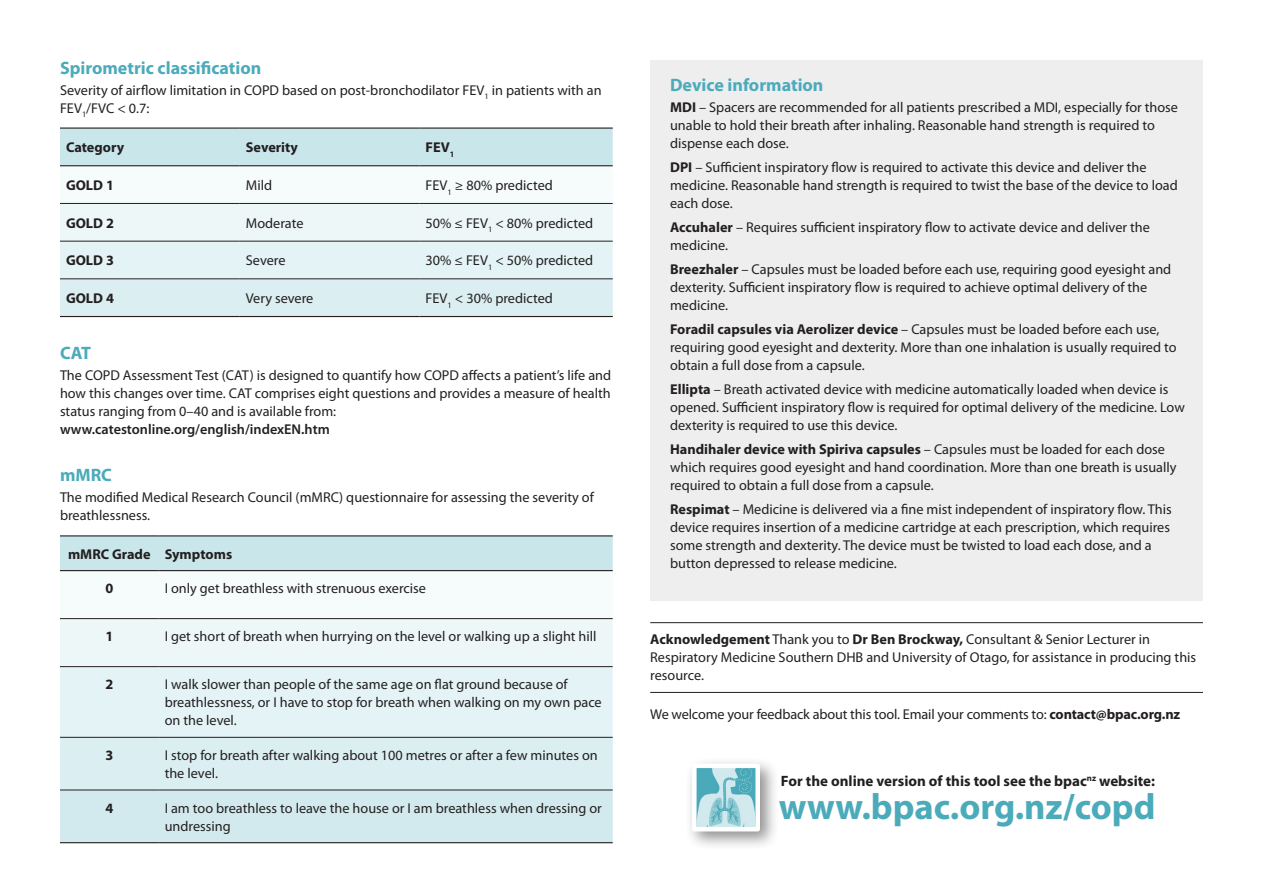
<style>
.page{position:relative;width:1263px;height:893px;background:#fff}
.page>*{position:absolute;margin:0;border:0;box-sizing:border-box;transform-origin:0 0}
.Body-First_Line_Inde{font:700 36.6px "Myriad Pro";color:#4babbb}
.Drug_Class{font:700 18px "Myriad Pro";color:#4babbb}
.Body-First_Line_Inde-2{font:700 15px "Myriad Pro";color:#231f20}
.Body{font:14.25px/18px "Myriad Pro";color:#231f20}
.Drug_Class-2{font:14.25px/18px "Myriad Pro";color:#231f20}
.Body-2{font:700 14.25px "Myriad Pro";color:#231f20}
.Body-3{font:600 14.25px "Myriad Pro";color:#231f20}
.s1{font-weight:700}
</style>
<div class="page">
<div style="left:684px;top:756px;width:102px;height:101px;background:#231f20;opacity:.5"></div>
<img style="left:697px;top:769px;width:58px;height:57px">
<div style="left:692px;top:764px;width:68px;height:67px;border:4px solid #fff"></div>
<svg style="left:60px;top:129px;width:553px;height:187px"></svg>
<hr style="left:60px;top:203px;width:180px;height:1px;background:#231f20">
<hr style="left:240px;top:203px;width:180px;height:1px;background:#231f20">
<hr style="left:420px;top:203px;width:193px;height:1px;background:#231f20">
<hr style="left:60px;top:241px;width:180px;height:1px;background:#231f20">
<hr style="left:240px;top:241px;width:180px;height:1px;background:#231f20">
<hr style="left:420px;top:241px;width:193px;height:1px;background:#231f20">
<hr style="left:60px;top:279px;width:180px;height:1px;background:#231f20">
<hr style="left:240px;top:279px;width:180px;height:1px;background:#231f20">
<hr style="left:420px;top:279px;width:193px;height:1px;background:#231f20">
<hr style="left:60px;top:128px;width:180px;height:1px;background:#231f20">
<hr style="left:240px;top:128px;width:180px;height:1px;background:#231f20">
<hr style="left:420px;top:128px;width:193px;height:1px;background:#231f20">
<hr style="left:60px;top:165px;width:180px;height:1px;background:#231f20">
<hr style="left:240px;top:165px;width:180px;height:1px;background:#231f20">
<hr style="left:420px;top:165px;width:193px;height:1px;background:#231f20">
<hr style="left:60px;top:316px;width:180px;height:1px;background:#231f20">
<hr style="left:240px;top:316px;width:180px;height:1px;background:#231f20">
<hr style="left:420px;top:316px;width:193px;height:1px;background:#231f20">
<svg style="left:60px;top:536px;width:553px;height:306px"></svg>
<hr style="left:60px;top:618px;width:99px;height:1px;background:#231f20">
<hr style="left:159px;top:618px;width:454px;height:1px;background:#231f20">
<hr style="left:60px;top:666px;width:99px;height:1px;background:#231f20">
<hr style="left:159px;top:666px;width:454px;height:1px;background:#231f20">
<hr style="left:60px;top:737px;width:99px;height:1px;background:#231f20">
<hr style="left:159px;top:737px;width:454px;height:1px;background:#231f20">
<hr style="left:60px;top:790px;width:99px;height:1px;background:#231f20">
<hr style="left:159px;top:790px;width:454px;height:1px;background:#231f20">
<hr style="left:60px;top:535px;width:99px;height:1px;background:#231f20">
<hr style="left:159px;top:535px;width:454px;height:1px;background:#231f20">
<hr style="left:60px;top:570px;width:99px;height:1px;background:#231f20">
<hr style="left:159px;top:570px;width:454px;height:1px;background:#231f20">
<hr style="left:60px;top:842px;width:99px;height:1px;background:#231f20">
<hr style="left:159px;top:842px;width:454px;height:1px;background:#231f20">
<hr style="left:650px;top:622px;width:553px;height:1px;background:#231f20">
<hr style="left:650px;top:692px;width:553px;height:1px;background:#231f20">
<div style="left:650px;top:60px;width:553px;height:540px;background:#eeeeef"></div>
<p class="Drug_Class" style="left:60px;top:56px;width:203px">Spirometric classification</p>
<p class="Body" style="left:60px;top:80px;width:543px">Severity of airflow limitation in COPD based on post-bronchodilator FEV<sub>1</sub> in patients with an<br>FEV<sub>1</sub>/FVC &lt; 0.7:</p>
<p class="Body-2" style="left:66px;top:138px;width:60px">Category</p>
<p class="Body-2" style="left:246px;top:138px;width:54px">Severity</p>
<p class="Body-2" style="left:426px;top:138px;width:30px">FEV<sub>1</sub></p>
<p class="Body-2" style="left:66px;top:176px;width:49px">GOLD 1</p>
<p class="Body" style="left:246px;top:176px;width:28px">Mild</p>
<p class="Body" style="left:426px;top:176px;width:129px">FEV<sub>1</sub> ≥ 80% predicted</p>
<p class="Body-2" style="left:66px;top:214px;width:49px">GOLD 2</p>
<p class="Body" style="left:246px;top:214px;width:59px">Moderate</p>
<p class="Body" style="left:426px;top:214px;width:169px">50% ≤ FEV<sub>1</sub> &lt; 80% predicted</p>
<p class="Body-2" style="left:66px;top:251px;width:49px">GOLD 3</p>
<p class="Body" style="left:246px;top:251px;width:41px">Severe</p>
<p class="Body" style="left:426px;top:251px;width:169px">30% ≤ FEV<sub>1</sub> &lt; 50% predicted</p>
<p class="Body-2" style="left:66px;top:289px;width:49px">GOLD 4</p>
<p class="Body" style="left:246px;top:289px;width:69px">Very severe</p>
<p class="Body" style="left:426px;top:289px;width:129px">FEV<sub>1</sub> &lt; 30% predicted</p>
<p class="Drug_Class" style="left:60px;top:341px;width:33px">CAT</p>
<p class="Body" style="left:60px;top:366px;width:553px;text-align:justify">The COPD Assessment Test (CAT) is designed to quantify how COPD affects a patient’s life and how this changes over time. CAT comprises eight questions and provides a measure of health status ranging from 0–40 and is available from:</p>
<p class="Body-3" style="left:60px;top:420px;width:271px">www.catestonline.org/english/indexEN.htm</p>
<p class="Drug_Class" style="left:60px;top:464px;width:54px">mMRC</p>
<p class="Body" style="left:60px;top:488px;width:535px">The modified Medical Research Council (mMRC) questionnaire for assessing the severity of breathlessness.</p>
<p class="Body-2" style="left:68px;top:544px;width:84px">mMRC Grade</p>
<p class="Body-2" style="left:165px;top:544px;width:69px">Symptoms</p>
<p class="Body-2" style="left:105px;top:579px;width:9px">0</p>
<p class="Body" style="left:165px;top:579px;width:263px">I only get breathless with strenuous exercise</p>
<p class="Body-2" style="left:105px;top:627px;width:9px">1</p>
<p class="Body" style="left:165px;top:627px;width:433px">I get short of breath when hurrying on the level or walking up a slight hill</p>
<p class="Body-2" style="left:105px;top:675px;width:9px">2</p>
<p class="Body" style="left:165px;top:675px;width:439px">I walk slower than people of the same age on flat ground because of breathlessness, or I have to stop for breath when walking on my own pace on the level.</p>
<p class="Body-2" style="left:105px;top:746px;width:9px">3</p>
<p class="Body" style="left:165px;top:746px;width:435px">I stop for breath after walking about 100 metres or after a few minutes on the level.</p>
<p class="Body-2" style="left:105px;top:799px;width:9px">4</p>
<p class="Body" style="left:165px;top:799px;width:439px">I am too breathless to leave the house or I am breathless when dressing or undressing</p>
<p class="Drug_Class" style="left:670px;top:73px;width:155px">Device information</p>
<p class="Body" style="left:670px;top:98px;width:509px"><span class="s1">MDI</span> – Spacers are recommended for all patients prescribed a MDI, especially for those unable to hold their breath after inhaling. Reasonable hand strength is required to dispense each dose.</p>
<p class="Body" style="left:670px;top:158px;width:509px"><span class="s1">DPI</span> – Sufficient inspiratory flow is required to activate this device and deliver the medicine. Reasonable hand strength is required to twist the base of the device to load each dose.</p>
<p class="Body" style="left:670px;top:218px;width:481px"><span class="s1">Accuhaler</span> – Requires sufficient inspiratory flow to activate device and deliver the medicine.</p>
<p class="Body" style="left:670px;top:260px;width:503px"><span class="s1">Breezhaler</span> – Capsules must be loaded before each use, requiring good eyesight and dexterity. Sufficient inspiratory flow is required to achieve optimal delivery of the medicine.</p>
<p class="Body" style="left:670px;top:320px;width:508px"><span class="s1">Foradil capsules via Aerolizer device</span> – Capsules must be loaded before each use, requiring good eyesight and dexterity. More than one inhalation is usually required to obtain a full dose from a capsule.</p>
<p class="Body" style="left:670px;top:380px;width:516px"><span class="s1">Ellipta</span> – Breath activated device with medicine automatically loaded when device is opened. Sufficient inspiratory flow is required for optimal delivery of the medicine. Low dexterity is required to use this device.</p>
<p class="Drug_Class-2" style="left:670px;top:440px;width:508px"><span class="s1">Handihaler device with Spiriva capsules</span> – Capsules must be loaded for each dose which requires good eyesight and hand coordination. More than one breath is usually required to obtain a full dose from a capsule.</p>
<p class="Body" style="left:670px;top:500px;width:503px"><span class="s1">Respimat</span> – Medicine is delivered via a fine mist independent of inspiratory flow. This device requires insertion of a medicine cartridge at each prescription, which requires some strength and dexterity. The device must be twisted to load each dose, and a button depressed to release medicine.</p>
<p class="Body" style="left:650px;top:630px;width:547px"><span class="s1">Acknowledgement</span> Thank you to <span class="s1">Dr Ben Brockway,</span> Consultant &amp; Senior Lecturer in<br>Respiratory Medicine Southern DHB and University of Otago, for assistance in producing this resource.</p>
<p class="Body" style="left:650px;top:705px;width:531px">We welcome your feedback about this tool. Email your comments to: <span class="s1">contact@bpac.org.nz</span></p>
<p class="Body-First_Line_Inde-2" style="left:781px;top:771px;width:376px">For the online version of this tool see the bpac<sup>nz</sup> website:</p>
<p class="Body-First_Line_Inde" style="left:779px;top:783px;width:378px">www.bpac.org.nz/copd</p>
</div>
